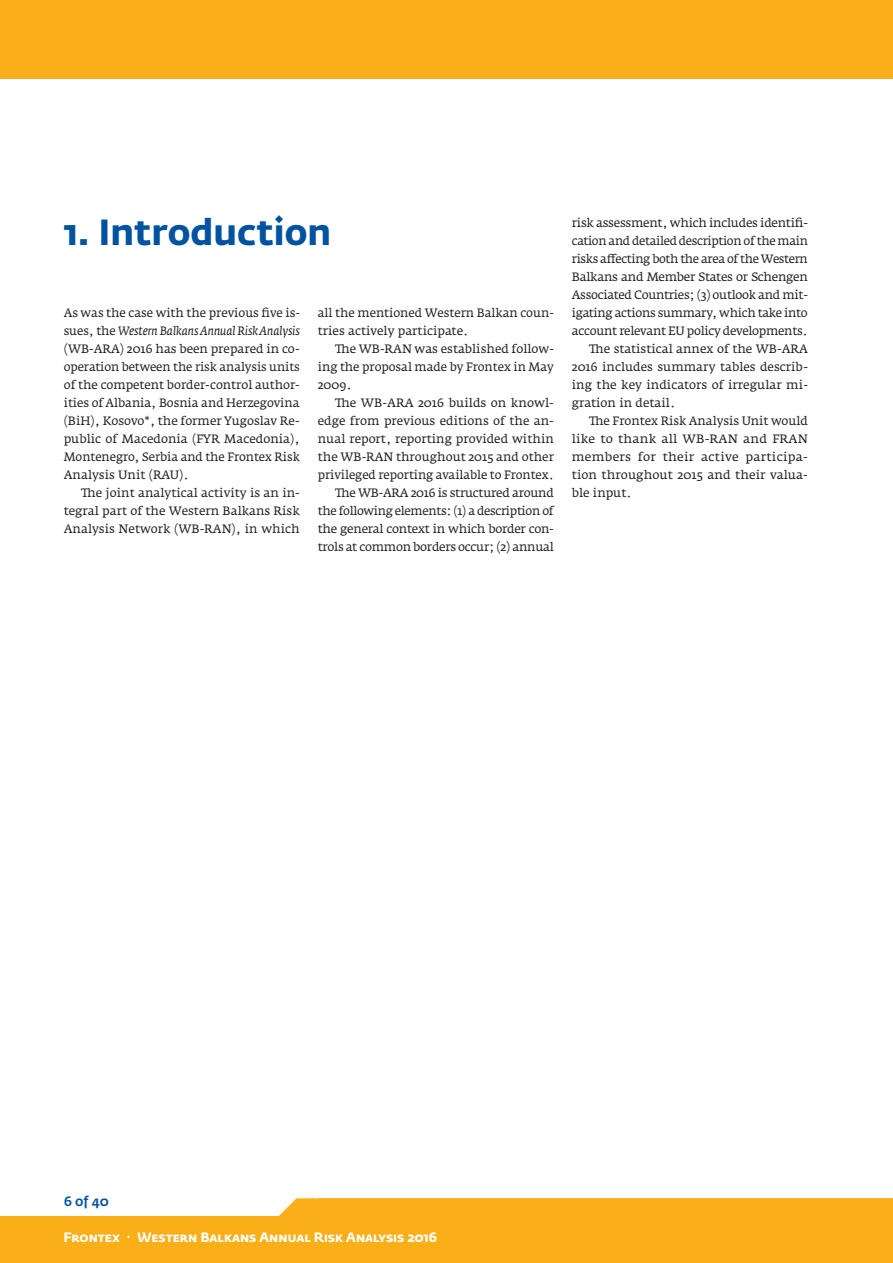
<style>
.page{position:relative;width:893px;height:1263px;background:#fff}
.page>*{position:absolute;margin:0;border:0;box-sizing:border-box;transform-origin:0 0}
.RAU_head1{font:700 36px "Fedra Sans Pro";color:#0153a0}
.t1{font:700 13.5px "Fedra Sans Pro";color:#fff}
.t2{font:500 13.5px "Fedra Sans Pro";color:#0153a0}
.RAU_body{font:12px/18px "Fedra Serif A Pro";letter-spacing:-.005em;color:#231f20;text-align:justify}
.RAU_body_first{font:12px/18px "Fedra Serif A Pro";letter-spacing:-.005em;color:#231f20;text-align:justify}
.s1{font-style:italic}
</style>
<div class="page">
<div style="left:0;top:0;width:893px;height:79px;background:#faaf18"></div>
<div style="left:0;top:1216px;width:893px;height:47px;background:#faaf18"></div>
<svg style="left:279px;top:1198px;width:614px;height:18px;background:#fab01d"></svg>
<p class="RAU_head1" style="left:64px;top:203px;width:269px">1. Introduction</p>
<p class="RAU_body_first" style="left:64px;top:304px;width:238px">As was the case with the previous five is&shy;sues, the <span class="s1">Western Balkans Annual Risk Analysis </span>(WB-ARA) 2016 has been prepared in co&shy;operation between the risk analysis units of the competent border-control author&shy;ities of Albania, Bosnia and Herzegovina (BiH), Kosovo*, the former Yugoslav Re&shy;public of Macedonia (FYR Macedonia), Montenegro, Serbia and the Frontex Risk Analysis Unit (RAU).</p>
<p class="RAU_body" style="left:64px;top:484px;width:238px;text-indent:17px">The joint analytical activity is an in&shy;tegral part of the Western Balkans Risk Analysis Network (WB-RAN), in which</p>
<p class="RAU_body" style="left:318px;top:304px;width:238px">all the mentioned Western Balkan coun&shy;tries actively participate.</p>
<p class="RAU_body" style="left:318px;top:340px;width:238px;text-indent:17px">The WB-RAN was established follow&shy;ing the proposal made by Frontex in May 2009.</p>
<p class="RAU_body" style="left:318px;top:394px;width:238px;text-indent:17px">The WB-ARA 2016 builds on knowl&shy;edge from previous editions of the an&shy;nual report, reporting provided within the WB-RAN throughout 2015 and other privileged reporting available to Frontex.</p>
<p class="RAU_body" style="left:318px;top:484px;width:238px;text-indent:17px">The WB-ARA 2016 is structured around the following elements: (1) a description of the general context in which border con&shy;trols at common borders occur; (2) annual</p>
<p class="RAU_body" style="left:572px;top:214px;width:238px">risk assessment, which includes identifi&shy;cation and detailed description of the main risks affecting both the area of the Western Balkans and Member States or Schengen Associated Countries; (3) outlook and mit&shy;igating actions summary, which take into account relevant EU policy developments.</p>
<p class="RAU_body" style="left:572px;top:340px;width:238px;text-indent:17px">The statistical annex of the WB-ARA 2016 includes summary tables describ&shy;ing the key indicators of irregular mi&shy;gration in detail.</p>
<p class="RAU_body" style="left:572px;top:412px;width:238px;text-indent:17px">The Frontex Risk Analysis Unit would like to thank all WB-RAN and FRAN members for their active participa&shy;tion throughout 2015 and their valua&shy;ble input.</p>
<p class="t2" style="left:64px;top:1191px;width:47px">6 of 40</p>
<p class="t1" style="left:63px;top:1226px;width:375px">Frontex · Western Balkans Annual Risk Analysis 2016</p>
</div>
